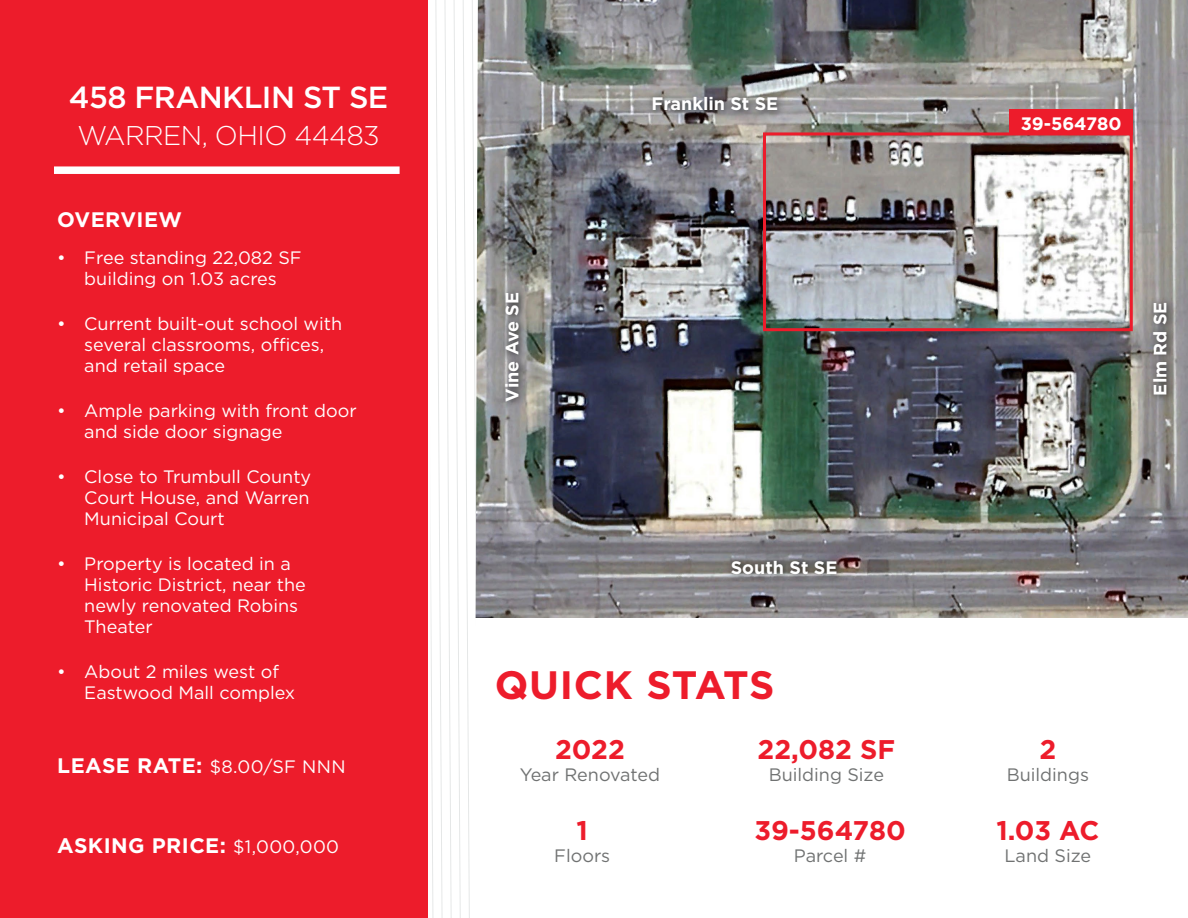
<style>
.page{position:relative;width:1188px;height:918px;background:#fff}
.page>*{position:absolute;margin:0;border:0;box-sizing:border-box;transform-origin:0 0}
.t1{font:700 39.6px "Gotham";letter-spacing:.015em;color:#ed1c2b}
.t2{font:500 30.45px "Gotham";letter-spacing:-.02em;color:#fff}
.t3{font:300 27.15px "Gotham";letter-spacing:-.02em;color:#fff}
.t4{font:700 27px "Gotham";color:#ed1c2b}
.t5{font:700 21px "Gotham";letter-spacing:.02em;color:#fff}
.t6{font:18px/21px "Gotham";color:#fff}
.t7{font:18px "Gotham";color:#707272}
.t8{font:700 18px "Gotham";color:#fff}
.s1{font-weight:700;font-size:21px}
.s2{font-weight:400;font-size:18px}
</style>
<div class="page">
<img style="left:478px;top:0;width:710px;height:617px">
<svg style="left:430px;top:0;width:48px;height:918px"></svg>
<div style="left:0;top:0;width:428px;height:918px;background:#ed1c2b"></div>
<div style="left:54px;top:166px;width:346px;height:8px;background:#fff"></div>
<div style="left:1009px;top:110px;width:124px;height:25px;background:#ed1c2b"></div>
<div style="left:763px;top:132px;width:370px;height:199px;border:3px solid #ed1c2b"></div>
<div style="left:646px;top:90px;width:141px;height:29px;background:#000;opacity:.75"></div>
<div style="left:726px;top:554px;width:120px;height:30px;background:#000;opacity:.75"></div>
<div style="left:499px;top:287px;width:29px;height:122px;background:#000;opacity:.75"></div>
<div style="left:1147px;top:296px;width:29px;height:107px;background:#000;opacity:.75"></div>
<h2 class="t2" style="left:69px;top:77px;width:321px">458 FRANKLIN ST SE</h2>
<h3 class="t3" style="left:77px;top:118px;width:304px">WARREN, OHIO 44483</h3>
<p class="t5" style="left:57px;top:206px;width:126px">OVERVIEW</p>
<p class="t6" style="left:57px;top:247px;width:246px;text-align:center">• Free standing 22,082 SF building on 1.03 acres</p>
<p class="t6" style="left:84px;top:313px;width:259px;text-indent:-27px">• Current built-out school with several classrooms, offices, and retail space</p>
<p class="t6" style="left:84px;top:400px;width:274px;text-indent:-27px">• Ample parking with front door and side door signage</p>
<p class="t6" style="left:84px;top:466px;width:228px;text-align:justify;text-indent:-27px">• Close to Trumbull County Court House, and Warren Municipal Court</p>
<p class="t6" style="left:84px;top:553px;width:223px;text-indent:-27px">• Property is located in a<br>Historic District, near the newly renovated Robins<br>Theater</p>
<p class="t6" style="left:84px;top:661px;width:212px;text-indent:-27px">• About 2 miles west of<br>Eastwood Mall complex</p>
<p class="t6" style="left:57px;top:756px;width:290px"><span class="s1">LEASE RATE:</span> $8.00/SF NNN</p>
<p class="t5" style="left:57px;top:832px;width:283px">ASKING PRICE: <span class="s2">$1,000,000</span></p>
<p class="t8" style="left:652px;top:91px;width:128px">Franklin St SE</p>
<p class="t8" style="left:1021px;top:111px;width:102px">39-564780</p>
<p class="t8" style="left:500px;top:402px;width:111px;rotate:-90deg">Vine Ave SE</p>
<p class="t8" style="left:1148px;top:396px;width:96px;rotate:-90deg">Elm Rd SE</p>
<p class="t8" style="left:731px;top:556px;width:108px">South St SE</p>
<h1 class="t1" style="left:495px;top:659px;width:281px">QUICK STATS</h1>
<h3 class="t4" style="left:555px;top:732px;width:71px">2022</h3>
<p class="t7" style="left:520px;top:763px;width:142px">Year Renovated</p>
<h3 class="t4" style="left:577px;top:813px;width:13px">1</h3>
<p class="t7" style="left:554px;top:844px;width:58px">Floors</p>
<h3 class="t4" style="left:758px;top:732px;width:139px">22,082 SF</h3>
<p class="t7" style="left:769px;top:763px;width:117px">Building Size</p>
<h3 class="t4" style="left:754px;top:813px;width:153px">39-564780</h3>
<p class="t7" style="left:794px;top:844px;width:74px">Parcel #</p>
<h3 class="t4" style="left:1039px;top:732px;width:18px">2</h3>
<p class="t7" style="left:1007px;top:763px;width:84px">Buildings</p>
<h3 class="t4" style="left:996px;top:813px;width:104px">1.03 AC</h3>
<p class="t7" style="left:1005px;top:844px;width:88px">Land Size</p>
</div>
